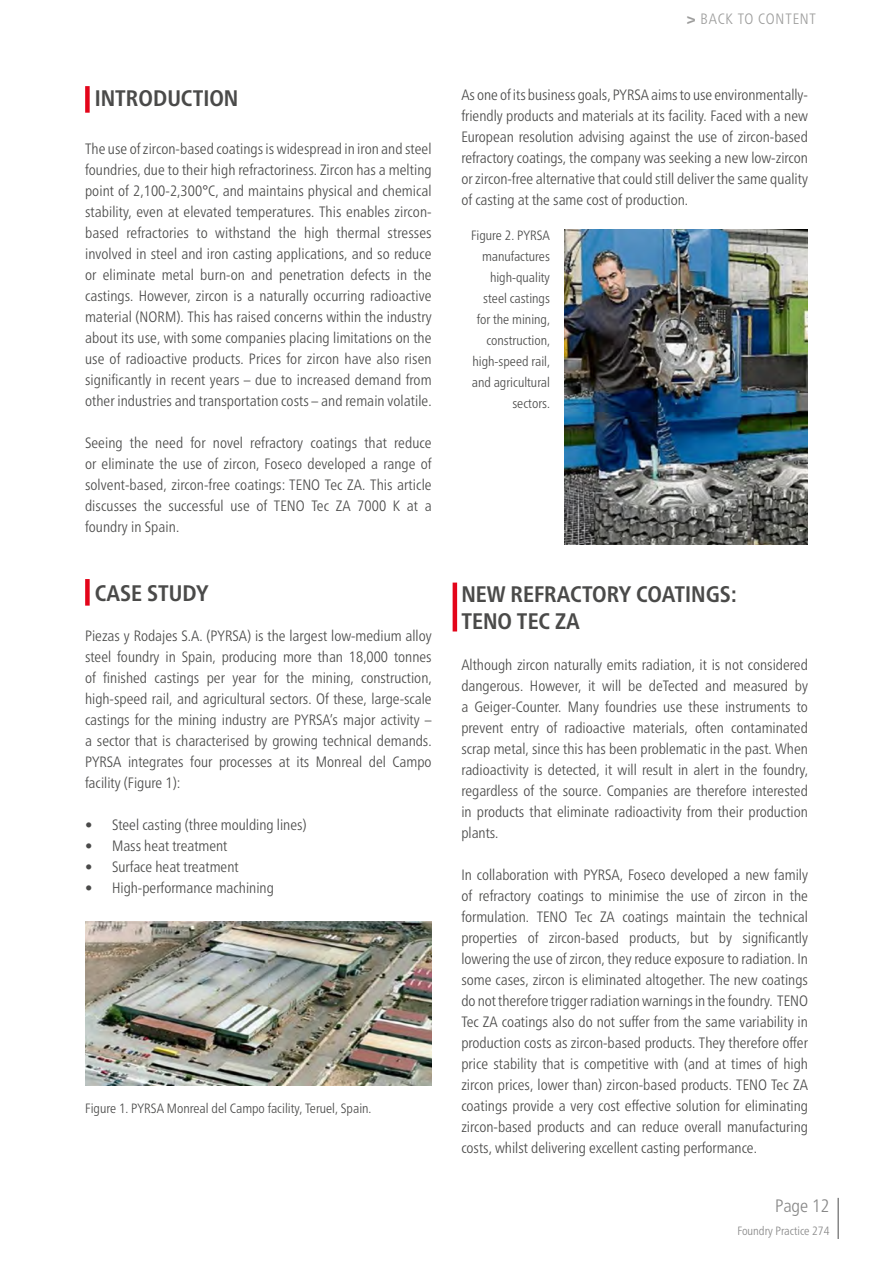
<style>
.page{position:relative;width:893px;height:1263px;background:#fff}
.page>*{position:absolute;margin:0;border:0;box-sizing:border-box;transform-origin:0 0}
.t1{font:700 condensed 22.5px/27px "Frutiger Neue LTW1 G";color:#4a4a49}
.t2{font:300 condensed 18px "Frutiger Neue LTW1 G";color:#878787}
.t3{font:300 condensed 15px/21px "Frutiger Neue LTW1 G";color:#4a4a49;text-align:justify}
.t4{font:300 condensed 15px "Frutiger Neue LTW1 G";letter-spacing:.055em;color:#9d9d9c}
.t5{font:300 condensed 13.5px/21px "Frutiger Neue LTW1 G";color:#4a4a49;text-align:right}
.t6{font:300 condensed 12px "Frutiger Neue LTW1 G";color:#878787}
.s1{font-weight:700}
</style>
<div class="page">
<hr style="left:837px;top:1198px;width:2px;height:41px;background:#878787">
<div style="left:85px;top:86px;width:5px;height:27px;background:#e3051a"></div>
<img style="left:85px;top:922px;width:347px;height:163px">
<img style="left:565px;top:230px;width:243px;height:314px">
<div style="left:85px;top:579px;width:5px;height:27px;background:#e3051a"></div>
<hr style="left:453px;top:583px;width:4px;height:48px;background:#e3051a">
<h1 class="t1" style="left:95px;top:84px;width:145px">INTRODUCTION</h1>
<p class="t3" style="left:85px;top:138px;width:348px">The use of zircon-based coatings is widespread in iron and steel foundries, due to their high refractoriness. Zircon has a melting point of 2,100-2,300°C, and maintains physical and chemical stability, even at elevated temperatures. This enables zircon&shy;based refractories to withstand the high thermal stresses involved in steel and iron casting applications, and so reduce or eliminate metal burn-on and penetration defects in the castings. However, zircon is a naturally occurring radioactive material (NORM). This has raised concerns within the industry about its use, with some companies placing limitations on the use of radioactive products. Prices for zircon have also risen significantly in recent years – due to increased demand from other industries and transportation costs – and remain volatile.</p>
<p class="t3" style="left:85px;top:432px;width:348px">Seeing the need for novel refractory coatings that reduce or eliminate the use of zircon, Foseco developed a range of solvent-based, zircon-free coatings: TENO Tec ZA. This article discusses the successful use of TENO Tec ZA 7000 K at a foundry in Spain.</p>
<h1 class="t1" style="left:95px;top:579px;width:115px">CASE STUDY</h1>
<p class="t3" style="left:85px;top:625px;width:348px">Piezas y Rodajes S.A. (PYRSA) is the largest low-medium alloy steel foundry in Spain, producing more than 18,000 tonnes of finished castings per year for the mining, construction, high-speed rail, and agricultural sectors. Of these, large-scale castings for the mining industry are PYRSA’s major activity – a sector that is characterised by growing technical demands.<br>PYRSA integrates four processes at its Monreal del Campo facility (Figure 1):</p>
<p class="t3" style="left:85px;top:814px;width:223px">• Steel casting (three moulding lines)</p>
<p class="t3" style="left:85px;top:835px;width:144px">• Mass heat treatment</p>
<p class="t3" style="left:85px;top:856px;width:155px">• Surface heat treatment</p>
<p class="t3" style="left:85px;top:877px;width:190px">• High-performance machining</p>
<p class="t5" style="left:85px;top:1097px;width:288px">Figure 1. PYRSA Monreal del Campo facility, Teruel, Spain.</p>
<p class="t4" style="left:687px;top:10px;width:131px"><span class="s1">&gt;</span> BACK TO CONTENT</p>
<p class="t3" style="left:461px;top:84px;width:348px">As one of its business goals, PYRSA aims to use environmentally&shy;friendly products and materials at its facility. Faced with a new European resolution advising against the use of zircon-based refractory coatings, the company was seeking a new low-zircon or zircon-free alternative that could still deliver the same quality of casting at the same cost of production.</p>
<p class="t5" style="left:471px;top:225px;width:80px">Figure 2. PYRSA manufactures high-quality steel castings for the mining, construction, high-speed rail, and agricultural sectors.</p>
<h1 class="t1" style="left:461px;top:581px;width:277px">NEW REFRACTORY COATINGS:<br>TENO TEC ZA</h1>
<p class="t3" style="left:461px;top:654px;width:348px">Although zircon naturally emits radiation, it is not considered dangerous. However, it will be deTected and measured by a Geiger-Counter. Many foundries use these instruments to prevent entry of radioactive materials, often contaminated scrap metal, since this has been problematic in the past. When radioactivity is detected, it will result in alert in the foundry, regardless of the source. Companies are therefore interested in products that eliminate radioactivity from their production plants.</p>
<p class="t3" style="left:461px;top:864px;width:348px">In collaboration with PYRSA, Foseco developed a new family of refractory coatings to minimise the use of zircon in the formulation. TENO Tec ZA coatings maintain the technical properties of zircon-based products, but by significantly lowering the use of zircon, they reduce exposure to radiation. In some cases, zircon is eliminated altogether. The new coatings do not therefore trigger radiation warnings in the foundry. TENO Tec ZA coatings also do not suffer from the same variability in production costs as zircon-based products. They therefore offer price stability that is competitive with (and at times of high zircon prices, lower than) zircon-based products. TENO Tec ZA coatings provide a very cost effective solution for eliminating zircon-based products and can reduce overall manufacturing costs, whilst delivering excellent casting performance.</p>
<p class="t2" style="left:775px;top:1195px;width:56px">Page 12</p>
<p class="t6" style="left:737px;top:1224px;width:93px">Foundry Practice 274</p>
</div>
